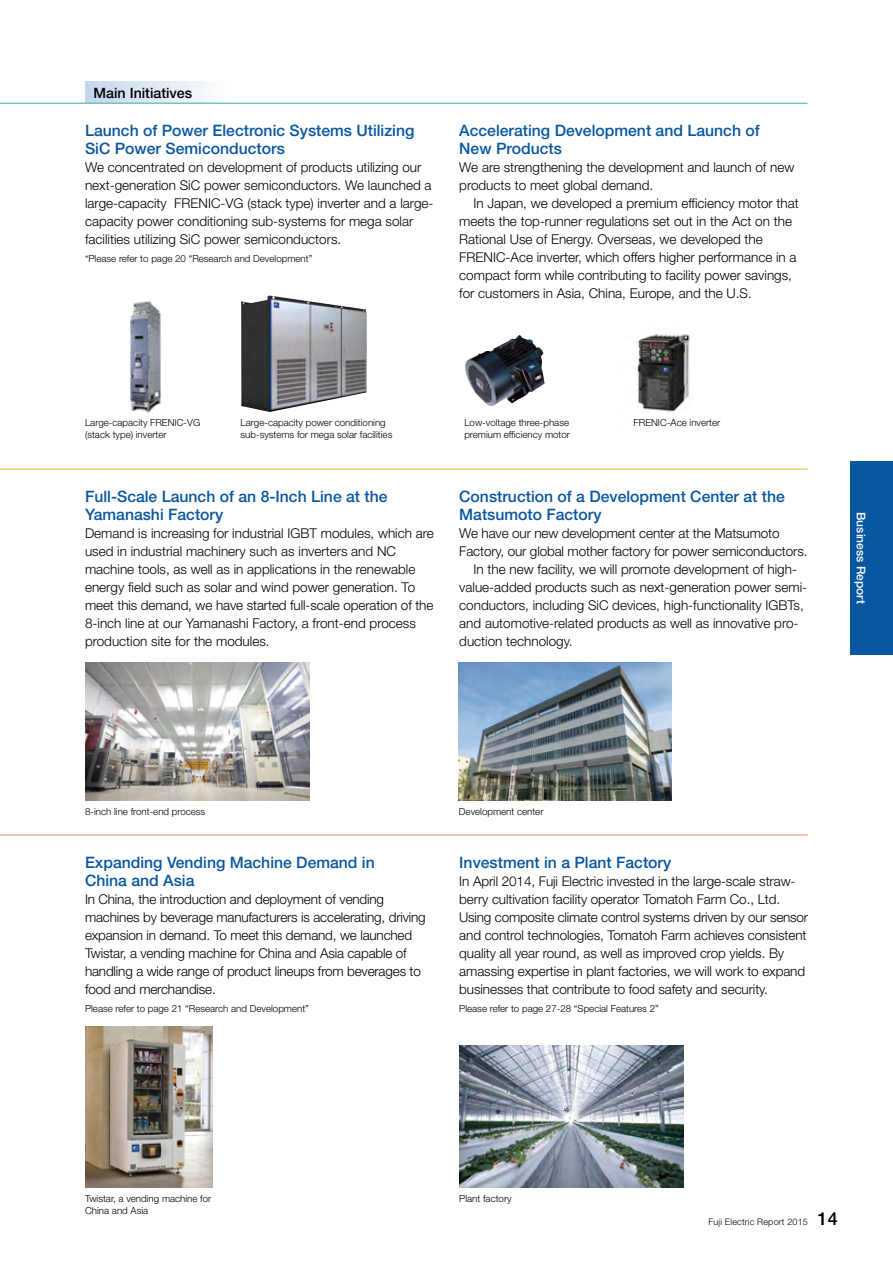
<style>
.page{position:relative;width:893px;height:1263px;background:#fff}
.page>*{position:absolute;margin:0;border:0;box-sizing:border-box;transform-origin:0 0}
.t1{font:500 15.75px/18px "Helvetica Neue LT Std";color:#0957a0}
.t2{font:500 14.25px "Helvetica Neue LT Std";color:#000102}
.t3{font:300 13.5px/18px "Helvetica Neue LT Std";color:#000102}
.t4{font:500 12px "Helvetica Neue LT Std";color:#fff}
.t5{font:300 9.75px/12px "Helvetica Neue LT Std";color:#000102}
.t6{font:300 9px "Helvetica Neue LT Std";letter-spacing:.02em;color:#000102}
.s1{font-weight:500;font-size:18px}
</style>
<div class="page">
<div style="left:850px;top:461px;width:43px;height:193px;background:#0957a0"></div>
<div style="left:85px;top:82px;width:150px;height:21px;background:linear-gradient(to right,#c6d6ec,#fff)"></div>
<img style="left:459px;top:663px;width:212px;height:137px">
<img style="left:85px;top:663px;width:224px;height:137px">
<hr style="left:0;top:469px;width:808px;height:1px;background:#e8b91f">
<img style="left:85px;top:1026px;width:127px;height:161px">
<img style="left:459px;top:1045px;width:224px;height:142px">
<hr style="left:0;top:835px;width:808px;height:1px;background:#ef866e">
<hr style="left:0;top:103px;width:808px;height:1px;background:#3caba4">
<img style="left:637px;top:334px;width:53px;height:78px">
<img style="left:465px;top:335px;width:80px;height:71px">
<img style="left:241px;top:295px;width:126px;height:117px">
<img style="left:130px;top:301px;width:31px;height:112px">
<p class="t2" style="left:94px;top:88px;width:100px">Main Initiatives</p>
<p class="t1" style="left:85px;top:123px;width:331px">Launch of Power Electronic Systems Utilizing<br>SiC Power Semiconductors</p>
<p class="t3" style="left:85px;top:160px;width:350px">We concentrated on development of products utilizing our next-generation SiC power semiconductors. We launched a large-capacity FRENIC-VG (stack type) inverter and a large&shy;capacity power conditioning sub-systems for mega solar facilities utilizing SiC power semiconductors.</p>
<p class="t5" style="left:85px;top:254px;width:229px">*Please refer to page 20 “Research and Development”</p>
<p class="t1" style="left:459px;top:123px;width:302px">Accelerating Development and Launch of<br>New Products</p>
<p class="t3" style="left:459px;top:160px;width:337px">We are strengthening the development and launch of new products to meet global demand.</p>
<p class="t3" style="left:459px;top:196px;width:341px;text-indent:14px">In Japan, we developed a premium efficiency motor that meets the top-runner regulations set out in the Act on the Rational Use of Energy. Overseas, we developed the FRENIC-Ace inverter, which offers higher performance in a compact form while contributing to facility power savings, for customers in Asia, China, Europe, and the U.S.</p>
<p class="t5" style="left:85px;top:418px;width:117px">Large-capacity FRENIC-VG</p>
<p class="t5" style="left:634px;top:418px;width:88px">FRENIC-Ace inverter</p>
<p class="t5" style="left:85px;top:430px;width:83px">(stack type) inverter</p>
<p class="t5" style="left:241px;top:418px;width:153px">Large-capacity power conditioning sub-systems for mega solar facilities</p>
<p class="t5" style="left:464px;top:418px;width:107px">Low-voltage three-phase premium efficiency motor</p>
<p class="t1" style="left:85px;top:489px;width:304px">Full-Scale Launch of an 8-Inch Line at the<br>Yamanashi Factory</p>
<p class="t3" style="left:85px;top:526px;width:350px">Demand is increasing for industrial IGBT modules, which are used in industrial machinery such as inverters and NC machine tools, as well as in applications in the renewable energy field such as solar and wind power generation. To meet this demand, we have started full-scale operation of the 8-inch line at our Yamanashi Factory, a front-end process production site for the modules.</p>
<p class="t1" style="left:459px;top:489px;width:327px">Construction of a Development Center at the<br>Matsumoto Factory</p>
<p class="t3" style="left:459px;top:526px;width:322px">We have our new development center at the Matsumoto</p>
<p class="t3" style="left:459px;top:544px;width:350px">Factory, our global mother factory for power semiconductors.</p>
<p class="t3" style="left:473px;top:562px;width:325px">In the new facility, we will promote development of high-</p>
<p class="t3" style="left:459px;top:580px;width:349px">value-added products such as next-generation power semi-</p>
<p class="t3" style="left:459px;top:598px;width:346px">conductors, including SiC devices, high-functionality IGBTs,</p>
<p class="t3" style="left:459px;top:616px;width:341px">and automotive-related products as well as innovative pro-</p>
<p class="t3" style="left:459px;top:634px;width:115px">duction technology.</p>
<p class="t4" style="left:865px;top:512px;width:93px;rotate:90deg">Business Report</p>
<p class="t5" style="left:85px;top:806px;width:122px">8-inch line front-end process</p>
<p class="t5" style="left:459px;top:806px;width:86px">Development center</p>
<p class="t1" style="left:85px;top:855px;width:291px">Expanding Vending Machine Demand in<br>China and Asia</p>
<p class="t3" style="left:85px;top:892px;width:342px">In China, the introduction and deployment of vending machines by beverage manufacturers is accelerating, driving expansion in demand. To meet this demand, we launched Twistar, a vending machine for China and Asia capable of handling a wide range of product lineups from beverages to food and merchandise.</p>
<p class="t5" style="left:85px;top:1004px;width:225px">Please refer to page 21 “Research and Development”</p>
<p class="t1" style="left:459px;top:855px;width:214px">Investment in a Plant Factory</p>
<p class="t3" style="left:459px;top:874px;width:350px">In April 2014, Fuji Electric invested in the large-scale straw&shy;berry cultivation facility operator Tomatoh Farm Co., Ltd.<br>Using composite climate control systems driven by our sensor and control technologies, Tomatoh Farm achieves consistent quality all year round, as well as improved crop yields. By amassing expertise in plant factories, we will work to expand businesses that contribute to food safety and security.</p>
<p class="t5" style="left:459px;top:1004px;width:201px">Please refer to page 27-28 “Special Features 2”</p>
<p class="t5" style="left:85px;top:1193px;width:128px">Twistar, a vending machine for<br>China and Asia</p>
<p class="t5" style="left:459px;top:1193px;width:54px">Plant factory</p>
<p class="t6" style="left:709px;top:1218px;width:131px">Fuji Electric Report 2015 <span class="s1">14</span></p>
</div>
